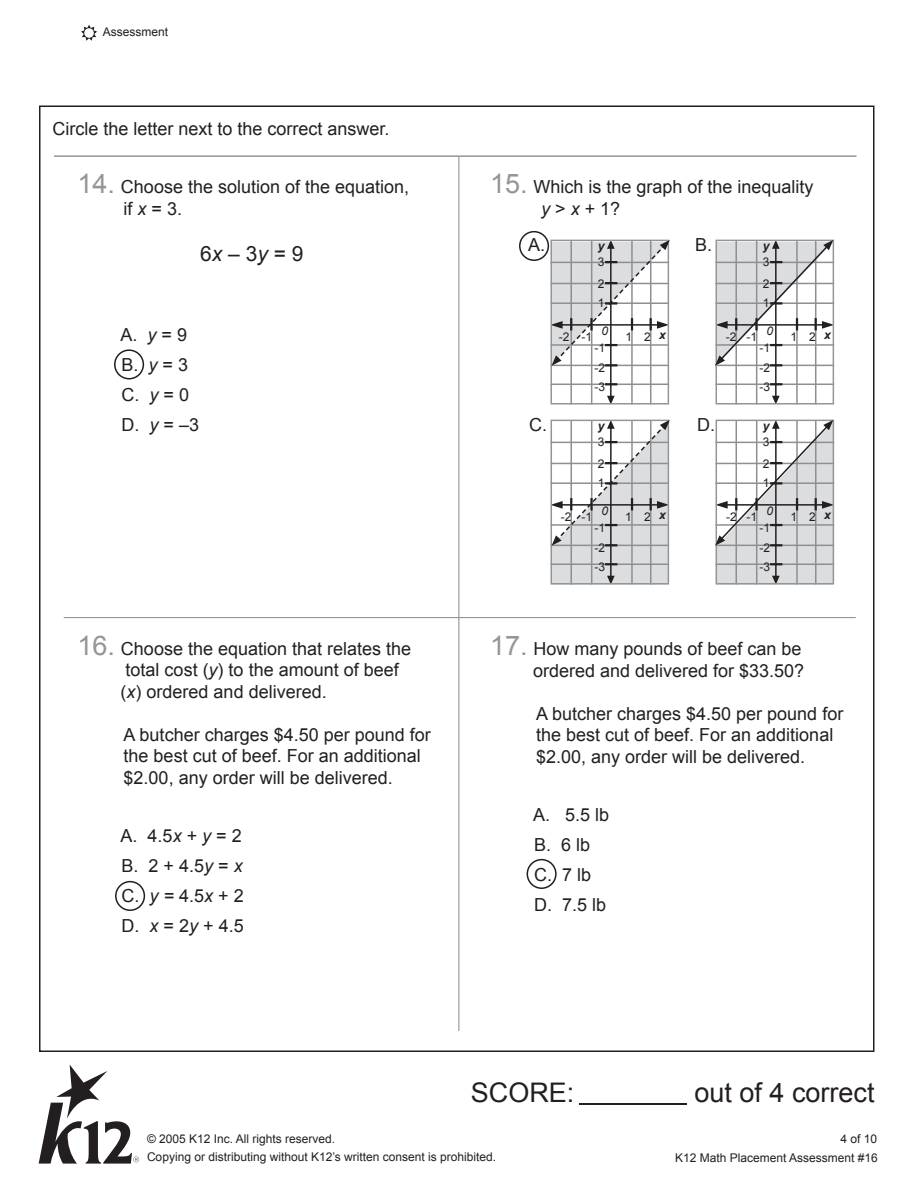
<style>
.page{position:relative;width:918px;height:1188px;background:#fff}
.page>*{position:absolute;margin:0;border:0;box-sizing:border-box;transform-origin:0 0}
.t1{font:27px "Arial";color:#231f20}
.t2{font:21px "Arial";color:#231f20}
.t3{font:18px/30px "Arial";color:#231f20}
.t4{font:12px/20.5px "Arial";color:#231f20}
.t5{font:italic 700 12px "Arial";color:#231f20}
.t6{font:italic 12px "Arial";color:#231f20}
.s1{font-size:27px;color:#939598}
.s2{font-style:italic}
</style>
<div class="page">
<hr style="left:64px;top:617px;width:792px;height:1px;background:#939598">
<hr style="left:458px;top:156px;width:1px;height:875px;background:#939598">
<hr style="left:54px;top:155px;width:802px;height:2px;background:#939598">
<hr style="left:579px;top:1103px;width:108px;height:1px;background:#231f20">
<svg style="left:39px;top:1065px;width:100px;height:99px"></svg>
<svg style="left:81px;top:25px;width:16px;height:16px"></svg>
<hr style="left:550px;top:384px;width:119px;height:1px;background:#8d8f92">
<hr style="left:571px;top:241px;width:1px;height:164px;background:#8d8f92">
<hr style="left:650px;top:241px;width:1px;height:164px;background:#8d8f92">
<hr style="left:631px;top:241px;width:2px;height:164px;background:#8d8f92">
<hr style="left:591px;top:241px;width:1px;height:164px;background:#8d8f92">
<hr style="left:610px;top:247px;width:2px;height:151px;background:#231f20">
<svg style="left:607px;top:396px;width:8px;height:7px"></svg>
<svg style="left:605px;top:383px;width:12px;height:2px"></svg>
<svg style="left:550px;top:240px;width:120px;height:126px"></svg>
<hr style="left:715px;top:384px;width:119px;height:1px;background:#8d8f92">
<hr style="left:736px;top:241px;width:1px;height:164px;background:#8d8f92">
<hr style="left:815px;top:241px;width:1px;height:164px;background:#8d8f92">
<hr style="left:796px;top:241px;width:2px;height:164px;background:#8d8f92">
<hr style="left:756px;top:241px;width:1px;height:164px;background:#8d8f92">
<hr style="left:775px;top:247px;width:2px;height:151px;background:#231f20">
<svg style="left:772px;top:396px;width:8px;height:7px"></svg>
<svg style="left:770px;top:383px;width:12px;height:2px"></svg>
<svg style="left:715px;top:240px;width:119px;height:126px"></svg>
<svg style="left:551px;top:420px;width:119px;height:165px"></svg>
<svg style="left:715px;top:420px;width:119px;height:165px"></svg>
<div style="left:519px;top:231px;width:30px;height:30px;border:1px solid #231f20;border-radius:50%"></div>
<div style="left:114px;top:349px;width:30px;height:30px;border:1px solid #231f20;border-radius:50%"></div>
<div style="left:527px;top:859px;width:30px;height:30px;border:1px solid #231f20;border-radius:50%"></div>
<div style="left:115px;top:881px;width:30px;height:30px;border:1px solid #231f20;border-radius:50%"></div>
<p class="t4" style="left:103px;top:21px;width:67px">Assessment</p>
<p class="t3" style="left:52px;top:114px;width:339px">Circle the letter next to the correct answer.</p>
<p class="t3" style="left:124px;top:176px;width:287px;line-height:21.6px;text-indent:-46px"><span class="s1">14.</span> Choose the solution of the equation, if <span class="s2">x</span> = 3.</p>
<p class="t2" style="left:200px;top:242px;width:105px">6<span class="s2">x</span> – 3<span class="s2">y</span> = 9</p>
<p class="t3" style="left:121px;top:320px;width:80px">A. <span class="s2">y</span> = 9<br>B. <span class="s2">y</span> = 3<br>C. <span class="s2">y</span> = 0<br>D. <span class="s2">y</span> = –3</p>
<p class="t3" style="left:121px;top:638px;width:292px;line-height:21.3px;text-indent:-43px"><span class="s1">16.</span> Choose the equation that relates the total cost (<span class="s2">y</span>) to the amount of beef (<span class="s2">x</span>) ordered and delivered.</p>
<p class="t3" style="left:124px;top:724px;width:309px;line-height:21.3px">A butcher charges $4.50 per pound for the best cut of beef. For an additional $2.00, any order will be delivered.</p>
<p class="t3" style="left:121px;top:820px;width:125px;text-align:justify">A. 4.5<span class="s2">x</span> + <span class="s2">y</span> = 2<br>B. 2 + 4.5<span class="s2">y</span> = <span class="s2">x </span>C. <span class="s2">y =</span> 4.5<span class="s2">x</span> + 2<br>D. <span class="s2">x</span> = 2<span class="s2">y</span> + 4.5</p>
<p class="t3" style="left:541px;top:176px;width:274px;line-height:21.6px;text-indent:-51px"><span class="s1">15.</span> Which is the graph of the inequality <span class="s2">y</span> &gt; <span class="s2">x</span> + 1?</p>
<p class="t3" style="left:528px;top:230px;width:19px">A.</p>
<p class="t3" style="left:695px;top:230px;width:19px">B.</p>
<p class="t5" style="left:763px;top:239px;width:8px">y</p>
<p class="t5" style="left:598px;top:239px;width:8px">y</p>
<p class="t4" style="left:598px;top:252px;width:8px">3</p>
<p class="t4" style="left:763px;top:252px;width:8px">3</p>
<p class="t4" style="left:598px;top:273px;width:8px">2</p>
<p class="t4" style="left:763px;top:273px;width:8px">2</p>
<p class="t4" style="left:598px;top:292px;width:8px">1</p>
<p class="t4" style="left:763px;top:292px;width:8px">1</p>
<p class="t6" style="left:601px;top:324px;width:8px">0</p>
<p class="t4" style="left:559px;top:326px;width:35px">-2 -1</p>
<p class="t4" style="left:625px;top:326px;width:27px">1 2</p>
<p class="t4" style="left:594px;top:337px;width:12px">-1 -2</p>
<p class="t4" style="left:594px;top:376px;width:12px">-3</p>
<p class="t6" style="left:766px;top:324px;width:8px">0</p>
<p class="t5" style="left:659px;top:328px;width:8px">x</p>
<p class="t4" style="left:726px;top:326px;width:33px">-2 -1</p>
<p class="t4" style="left:790px;top:326px;width:27px">1 2</p>
<p class="t4" style="left:759px;top:337px;width:12px">-1 -2</p>
<p class="t4" style="left:759px;top:376px;width:12px">-3</p>
<p class="t5" style="left:824px;top:328px;width:8px">x</p>
<p class="t3" style="left:529px;top:410px;width:19px">C.</p>
<p class="t3" style="left:697px;top:410px;width:19px">D.</p>
<p class="t5" style="left:598px;top:419px;width:8px">y</p>
<p class="t5" style="left:763px;top:419px;width:8px">y</p>
<p class="t4" style="left:598px;top:432px;width:8px">3</p>
<p class="t4" style="left:763px;top:432px;width:8px">3</p>
<p class="t4" style="left:598px;top:453px;width:8px">2</p>
<p class="t4" style="left:763px;top:453px;width:8px">2</p>
<p class="t4" style="left:598px;top:472px;width:8px">1</p>
<p class="t4" style="left:763px;top:472px;width:8px">1</p>
<p class="t6" style="left:601px;top:504px;width:8px">0</p>
<p class="t4" style="left:561px;top:506px;width:33px">-2 -1</p>
<p class="t4" style="left:625px;top:506px;width:27px">1 2</p>
<p class="t4" style="left:594px;top:517px;width:12px">-1 -2</p>
<p class="t4" style="left:594px;top:556px;width:12px">-3</p>
<p class="t6" style="left:766px;top:504px;width:8px">0</p>
<p class="t5" style="left:659px;top:508px;width:8px">x</p>
<p class="t4" style="left:726px;top:506px;width:33px">-2 -1</p>
<p class="t4" style="left:790px;top:506px;width:27px">1 2</p>
<p class="t4" style="left:759px;top:517px;width:12px">-1 -2</p>
<p class="t4" style="left:759px;top:556px;width:12px">-3</p>
<p class="t5" style="left:824px;top:508px;width:8px">x</p>
<p class="t3" style="left:490px;top:638px;width:316px;line-height:21.6px;text-align:right"><span class="s1">17.</span> How many pounds of beef can be ordered and delivered for $33.50?</p>
<p class="t3" style="left:536px;top:703px;width:309px;line-height:21.3px">A butcher charges $4.50 per pound for the best cut of beef. For an additional $2.00, any order will be delivered.</p>
<p class="t3" style="left:533px;top:799px;width:78px">A. 5.5 lb<br>B. 6 lb<br>C. 7 lb<br>D. 7.5 lb</p>
<h1 class="t1" style="left:471px;top:1077px;width:105px">SCORE:</h1>
<h1 class="t1" style="left:694px;top:1077px;width:182px">out of 4 correct</h1>
<p class="t4" style="left:147px;top:1128px;width:190px">© 2005 K12 Inc. All rights reserved.</p>
<p class="t4" style="left:840px;top:1128px;width:38px">4 of 10</p>
<p class="t4" style="left:147px;top:1146px;width:351px">Copying or distributing without K12’s written consent is prohibited.</p>
<p class="t4" style="left:675px;top:1147px;width:204px">K12 Math Placement Assessment #16</p>
</div>
